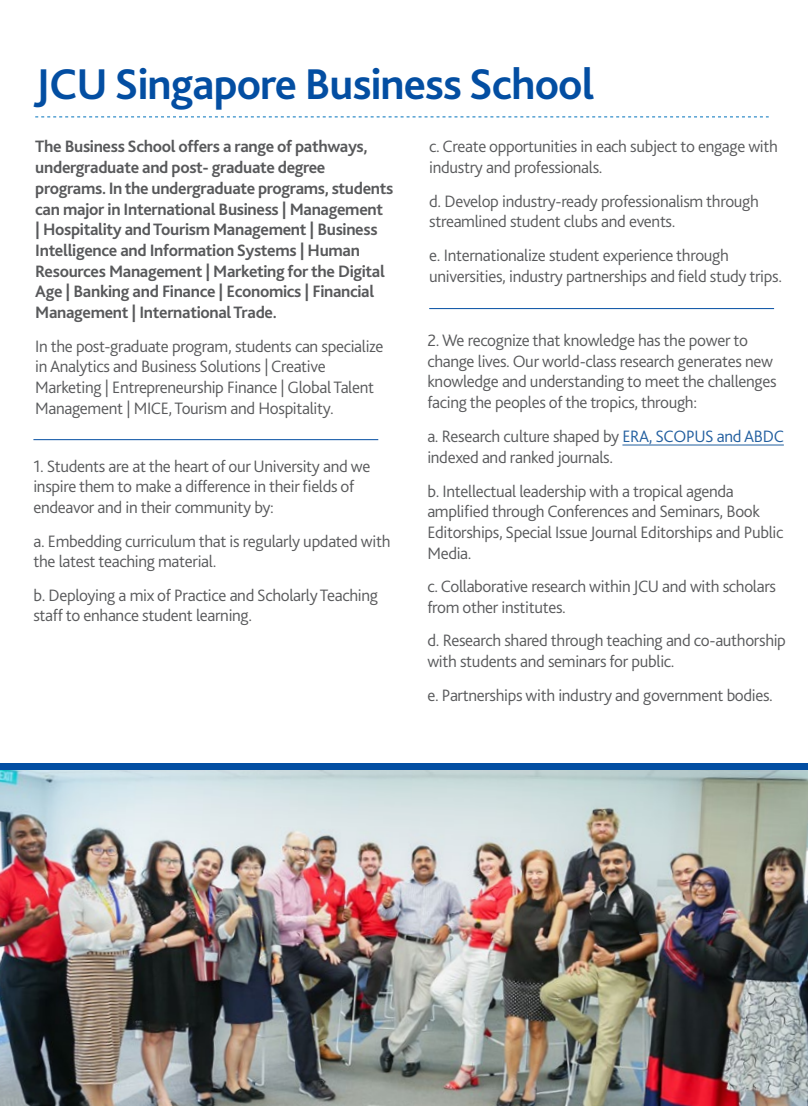
<style>
.page{position:relative;width:808px;height:1106px;background:#fff}
.page>*{position:absolute;margin:0;border:0;box-sizing:border-box;transform-origin:0 0}
.t1{font:700 45px "Bliss 2";letter-spacing:-.02em;color:#034ea2}
.t2{font:300 17.25px/20.7px "Bliss 2";letter-spacing:-.02em;color:#58595b}
.t3{font:700 17.25px/20.7px "Bliss 2";letter-spacing:-.02em;color:#58595b}
.s1{color:#215e9f}
</style>
<div class="page">
<hr style="left:622px;top:444px;width:162px;height:1px;background:#215e9f">
<img style="left:0;top:769px;width:808px;height:337px">
<svg style="left:35px;top:117px;width:734px;height:1px"></svg>
<hr style="left:33px;top:439px;width:345px;height:1px;background:#034ea2">
<hr style="left:429px;top:308px;width:345px;height:1px;background:#034ea2">
<div style="left:0;top:763px;width:808px;height:6px;background:#034ea2"></div>
<h1 class="t1" style="left:35px;top:56px;width:561px">JCU Singapore Business School</h1>
<p class="t3" style="left:35px;top:136px;width:360px">The Business School offers a range of pathways, undergraduate and post- graduate degree programs. In the undergraduate programs, students can major in International Business | Management<br>| Hospitality and Tourism Management | Business Intelligence and Information Systems | Human Resources Management | Marketing for the Digital Age | Banking and Finance | Economics | Financial Management | International Trade.</p>
<p class="t2" style="left:35px;top:335px;width:350px">In the post-graduate program, students can specialize in Analytics and Business Solutions | Creative Marketing | Entrepreneurship Finance | Global Talent Management | MICE, Tourism and Hospitality.</p>
<p class="t2" style="left:427px;top:330px;width:351px">2. We recognize that knowledge has the power to change lives. Our world-class research generates new knowledge and understanding to meet the challenges facing the peoples of the tropics, through:</p>
<p class="t2" style="left:427px;top:426px;width:358px">a. Research culture shaped by <span class="s1">ERA, SCOPUS and ABDC </span>indexed and ranked journals.</p>
<p class="t2" style="left:427px;top:480px;width:358px">b. Intellectual leadership with a tropical agenda amplified through Conferences and Seminars, Book Editorships, Special Issue Journal Editorships and Public Media.</p>
<p class="t2" style="left:427px;top:576px;width:350px">c. Collaborative research within JCU and with scholars from other institutes.</p>
<p class="t2" style="left:427px;top:630px;width:360px">d. Research shared through teaching and co-authorship with students and seminars for public.</p>
<p class="t2" style="left:427px;top:684px;width:347px">e. Partnerships with industry and government bodies.</p>
<p class="t2" style="left:429px;top:136px;width:350px">c. Create opportunities in each subject to engage with industry and professionals.</p>
<p class="t2" style="left:429px;top:190px;width:331px">d. Develop industry-ready professionalism through streamlined student clubs and events.</p>
<p class="t2" style="left:429px;top:245px;width:354px">e. Internationalize student experience through universities, industry partnerships and field study trips.</p>
<p class="t2" style="left:33px;top:455px;width:338px">1. Students are at the heart of our University and we inspire them to make a difference in their fields of endeavor and in their community by:</p>
<p class="t2" style="left:33px;top:530px;width:359px">a. Embedding curriculum that is regularly updated with the latest teaching material.</p>
<p class="t2" style="left:33px;top:584px;width:346px">b. Deploying a mix of Practice and Scholarly Teaching staff to enhance student learning.</p>
</div>
